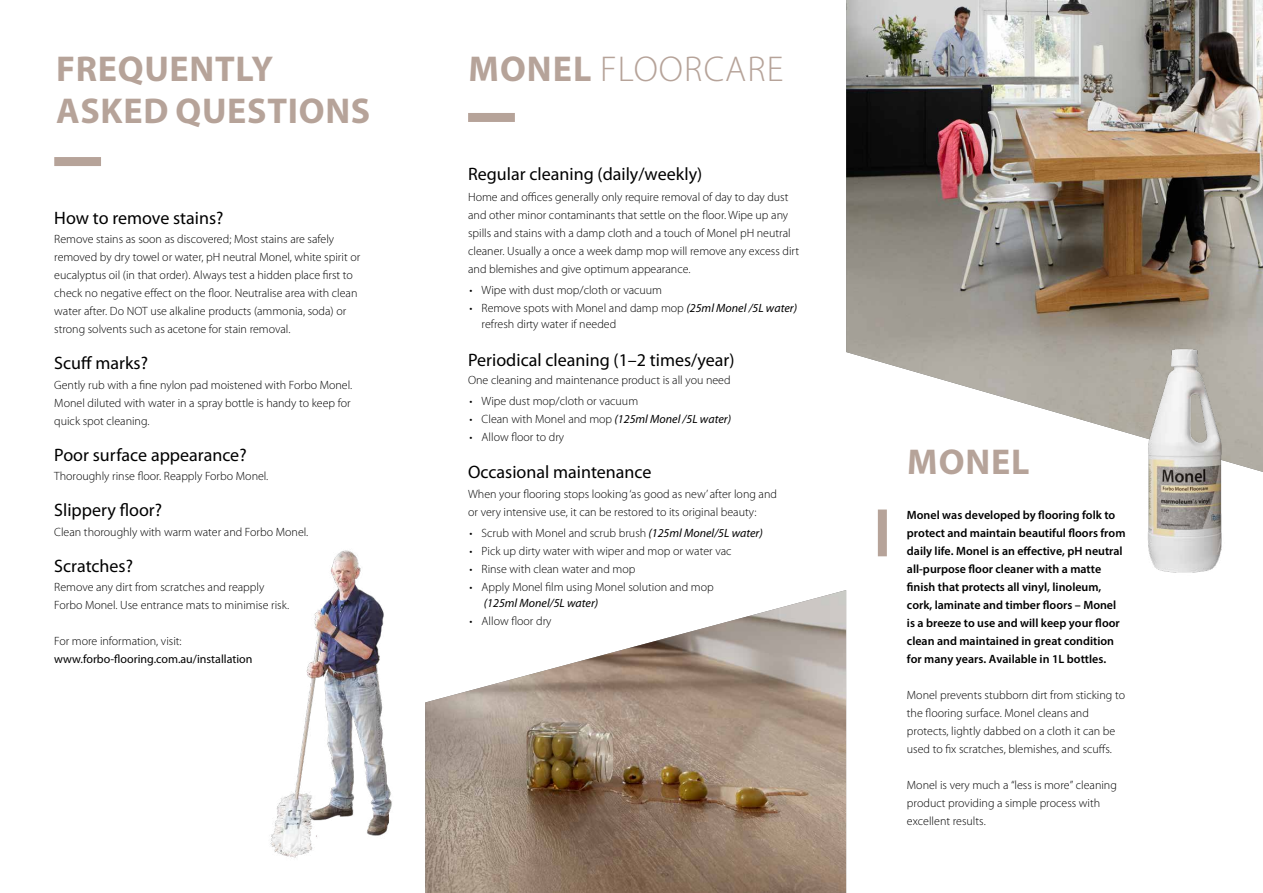
<style>
.page{position:relative;width:1263px;height:893px;background:#fff}
.page>*{position:absolute;margin:0;border:0;box-sizing:border-box;transform-origin:0 0}
.t1{font:700 36px/42px "Myriad Pro";letter-spacing:.02em;color:#b6a399}
.t2{font:300 36px "Myriad Pro";letter-spacing:.03em;color:#b6a399}
.t3{font:18px "Myriad Pro";color:#000}
.t4{font:300 12px/18px "Myriad Pro";color:#000}
.t5{font:600 12px/18px "Myriad Pro";color:#000}
.t6{font:12px "Myriad Pro";color:#000}
.t7{font:italic 12px "Myriad Pro";color:#000}
.s1{font-weight:700}
.s2{font-weight:400;font-style:italic}
</style>
<div class="page">
<div style="left:878px;top:509px;width:9px;height:47px;background:#b6a399"></div>
<div style="left:468px;top:113px;width:47px;height:9px;background:#b6a399"></div>
<div style="left:54px;top:157px;width:47px;height:9px;background:#b6a399"></div>
<img style="left:846px;top:0;width:417px;height:472px">
<img style="left:425px;top:590px;width:421px;height:302px">
<img style="left:1126px;top:339px;width:116px;height:234px">
<img style="left:270px;top:550px;width:122px;height:308px">
<h1 class="t1" style="left:56px;top:47px;width:316px">FREQUENTLY<br>ASKED QUESTIONS</h1>
<h2 class="t3" style="left:54px;top:206px;width:171px">How to remove stains?</h2>
<p class="t4" style="left:54px;top:230px;width:308px">Remove stains as soon as discovered; Most stains are safely removed by dry towel or water, pH neutral Monel, white spirit or eucalyptus oil (in that order). Always test a hidden place first to check no negative effect on the floor. Neutralise area with clean water after. Do NOT use alkaline products (ammonia, soda) or strong solvents such as acetone for stain removal.</p>
<h2 class="t3" style="left:54px;top:352px;width:95px">Scuff marks?</h2>
<p class="t4" style="left:54px;top:376px;width:299px">Gently rub with a fine nylon pad moistened with Forbo Monel.<br>Monel diluted with water in a spray bottle is handy to keep for quick spot cleaning.</p>
<h2 class="t3" style="left:54px;top:443px;width:194px">Poor surface appearance?</h2>
<p class="t4" style="left:54px;top:467px;width:216px">Thoroughly rinse floor. Reapply Forbo Monel.</p>
<h2 class="t3" style="left:54px;top:499px;width:109px">Slippery floor?</h2>
<p class="t4" style="left:54px;top:523px;width:256px">Clean thoroughly with warm water and Forbo Monel.</p>
<h2 class="t3" style="left:54px;top:554px;width:80px">Scratches?</h2>
<p class="t4" style="left:54px;top:578px;width:236px">Remove any dirt from scratches and reapply<br>Forbo Monel. Use entrance mats to minimise risk.</p>
<p class="t4" style="left:54px;top:632px;width:129px">For more information, visit:</p>
<p class="t6" style="left:54px;top:652px;width:200px">www.forbo-flooring.com.au/installation</p>
<h1 class="t2" style="left:468px;top:49px;width:316px"><span class="s1">MONEL</span> FLOORCARE</h1>
<h2 class="t3" style="left:468px;top:162px;width:236px">Regular cleaning (daily/weekly)</h2>
<p class="t4" style="left:468px;top:188px;width:333px">Home and offices generally only require removal of day to day dust and other minor contaminants that settle on the floor. Wipe up any spills and stains with a damp cloth and a touch of Monel pH neutral cleaner. Usually a once a week damp mop will remove any excess dirt and blemishes and give optimum appearance.</p>
<p class="t4" style="left:470px;top:281px;width:194px">• Wipe with dust mop/cloth or vacuum</p>
<p class="t4" style="left:482px;top:299px;width:317px;line-height:16.5px;text-indent:-12px">• Remove spots with Monel and damp mop <span class="s2">(25ml Monel /5L water) </span>refresh dirty water if needed</p>
<h2 class="t3" style="left:468px;top:348px;width:268px">Periodical cleaning (1–2 times/year)</h2>
<p class="t4" style="left:468px;top:371px;width:264px">One cleaning and maintenance product is all you need</p>
<p class="t4" style="left:470px;top:392px;width:170px">• Wipe dust mop/cloth or vacuum</p>
<p class="t4" style="left:470px;top:410px;width:263px">• Clean with Monel and mop <span class="s2">(125ml Monel /5L water)</span></p>
<p class="t4" style="left:470px;top:428px;width:96px">• Allow floor to dry</p>
<h2 class="t3" style="left:468px;top:461px;width:185px">Occasional maintenance</h2>
<p class="t4" style="left:468px;top:485px;width:310px">When your flooring stops looking ‘as good as new’ after long and or very intensive use, it can be restored to its original beauty:</p>
<p class="t4" style="left:470px;top:524px;width:295px">• Scrub with Monel and scrub brush <span class="s2">(125ml Monel/5L water)</span></p>
<p class="t4" style="left:470px;top:542px;width:264px">• Pick up dirty water with wiper and mop or water vac</p>
<p class="t4" style="left:470px;top:560px;width:167px">• Rinse with clean water and mop</p>
<p class="t4" style="left:470px;top:578px;width:246px">• Apply Monel film using Monel solution and mop</p>
<p class="t7" style="left:484px;top:596px;width:116px">(125ml Monel/5L water)</p>
<p class="t4" style="left:470px;top:612px;width:83px">• Allow floor dry</p>
<h1 class="t1" style="left:907px;top:439px;width:124px">MONEL</h1>
<p class="t5" style="left:907px;top:505px;width:220px">Monel was developed by flooring folk to protect and maintain beautiful floors from daily life. Monel is an effective, pH neutral all-purpose floor cleaner with a matte finish that protects all vinyl, linoleum, cork, laminate and timber floors – Monel is a breeze to use and will keep your floor clean and maintained in great condition for many years. Available in 1L bottles.</p>
<p class="t4" style="left:907px;top:685px;width:220px">Monel prevents stubborn dirt from sticking to the flooring surface. Monel cleans and protects, lightly dabbed on a cloth it can be used to fix scratches, blemishes, and scuffs.</p>
<p class="t4" style="left:907px;top:775px;width:211px">Monel is very much a “less is more” cleaning product providing a simple process with excellent results.</p>
</div>
